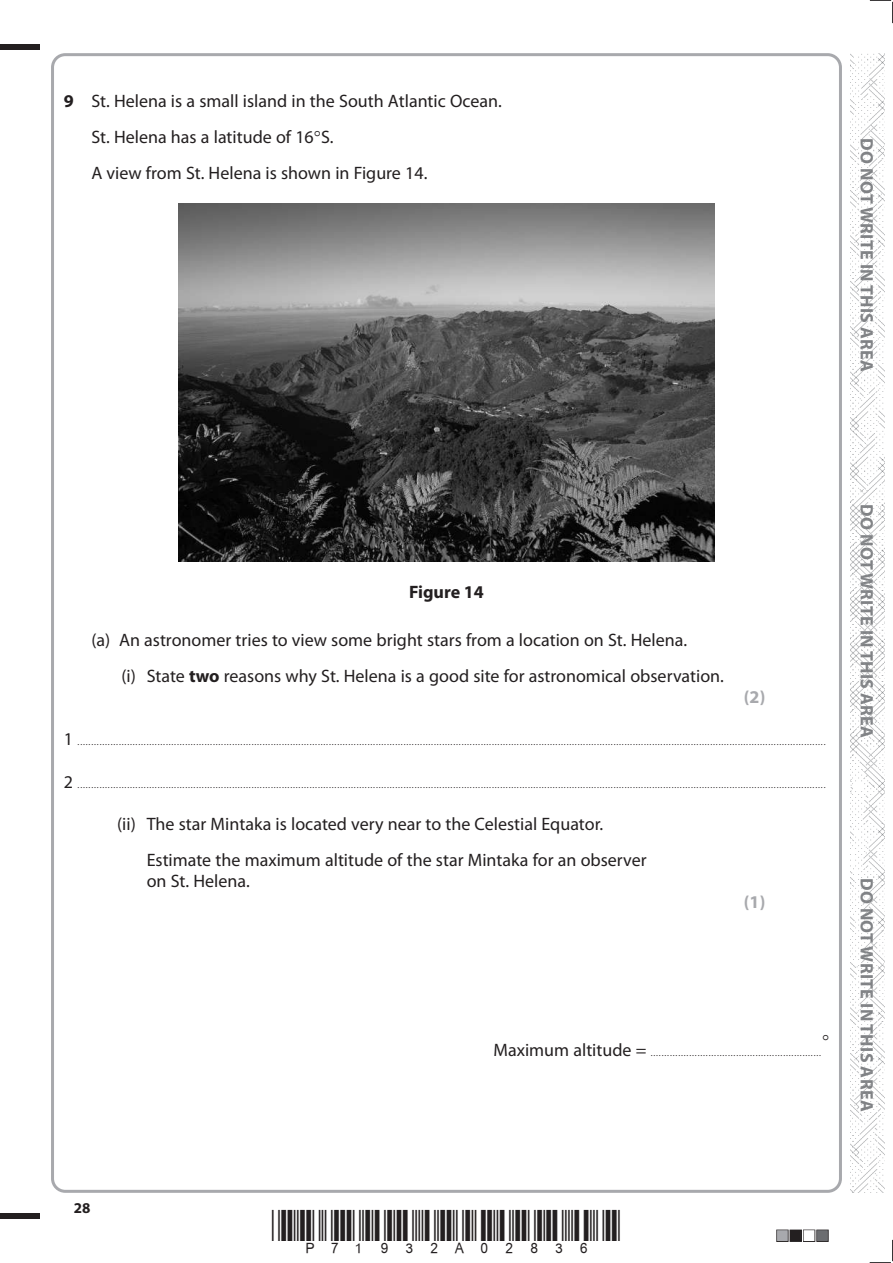
<style>
.page{position:relative;width:893px;height:1263px;background:#fff}
.page>*{position:absolute;margin:0;border:0;box-sizing:border-box;transform-origin:0 0}
.t1{font:18px/36px "Myriad Pro";color:#231f20}
.t2{font:700 18px "Myriad Pro";letter-spacing:.02em;color:#808285}
.t3{font:700 18px "Myriad Pro";color:#231f20}
.t4{font:700 18px "Myriad Pro";color:#a8a9ad}
.t5{font:700 15px "Myriad Pro";color:#231f20}
.t6{font:9px "Myriad Pro";color:#231f20}
.s1{font-weight:700}
.s2{font-size:18px}
</style>
<div class="page">
<div style="left:0;top:44px;width:40px;height:5px;background:#231f20"></div>
<div style="left:0;top:1214px;width:40px;height:5px;background:#231f20"></div>
<svg style="left:870px;top:0;width:23px;height:23px"></svg>
<svg style="left:870px;top:1240px;width:23px;height:23px"></svg>
<img style="left:850px;top:53px;width:34px;height:1140px">
<img style="left:179px;top:204px;width:535px;height:357px">
<h1 class="t1" style="left:91px;top:83px;width:412px;text-indent:-28px"><span class="s1">9</span> St. Helena is a small island in the South Atlantic Ocean.<br>St. Helena has a latitude of 16 S.<br>A view from St. Helena is shown in Figure 14.</h1>
<h1 class="t2" style="left:878px;top:138px;width:235px;rotate:90deg">DO NOT WRITE IN THIS AREA</h1>
<h1 class="t3" style="left:409px;top:580px;width:76px">Figure 14</h1>
<h1 class="t1" style="left:121px;top:622px;width:604px;text-indent:-30px">(a) An astronomer tries to view some bright stars from a location on St. Helena.<br>(i) State <span class="s1">two</span> reasons why St. Helena is a good site for astronomical observation.</h1>
<h1 class="t4" style="left:744px;top:685px;width:23px">(2)</h1>
<p class="t6" style="left:64px;top:737px;width:763px"><span class="s2">1</span> ...............................................................................................................................................................................................................................................................................</p>
<p class="t6" style="left:64px;top:779px;width:763px"><span class="s2">2</span> ...............................................................................................................................................................................................................................................................................</p>
<h1 class="t1" style="left:147px;top:806px;width:501px;text-indent:-30px">(ii) The star Mintaka is located very near to the Celestial Equator.<br>Estimate the maximum altitude of the star Mintaka for an observer</h1>
<h1 class="t1" style="left:147px;top:862px;width:105px">on St. Helena.</h1>
<h1 class="t4" style="left:744px;top:890px;width:23px">(1)</h1>
<p class="t6" style="left:493px;top:1048px;width:329px"><span class="s2">Maximum altitude =</span> ..............................................................</p>
<h1 class="t2" style="left:878px;top:504px;width:235px;rotate:90deg">DO NOT WRITE IN THIS AREA</h1>
<h1 class="t2" style="left:878px;top:878px;width:235px;rotate:90deg">DO NOT WRITE IN THIS AREA</h1>
<h2 class="t5" style="left:74px;top:1198px;width:18px">28</h2>
</div>
